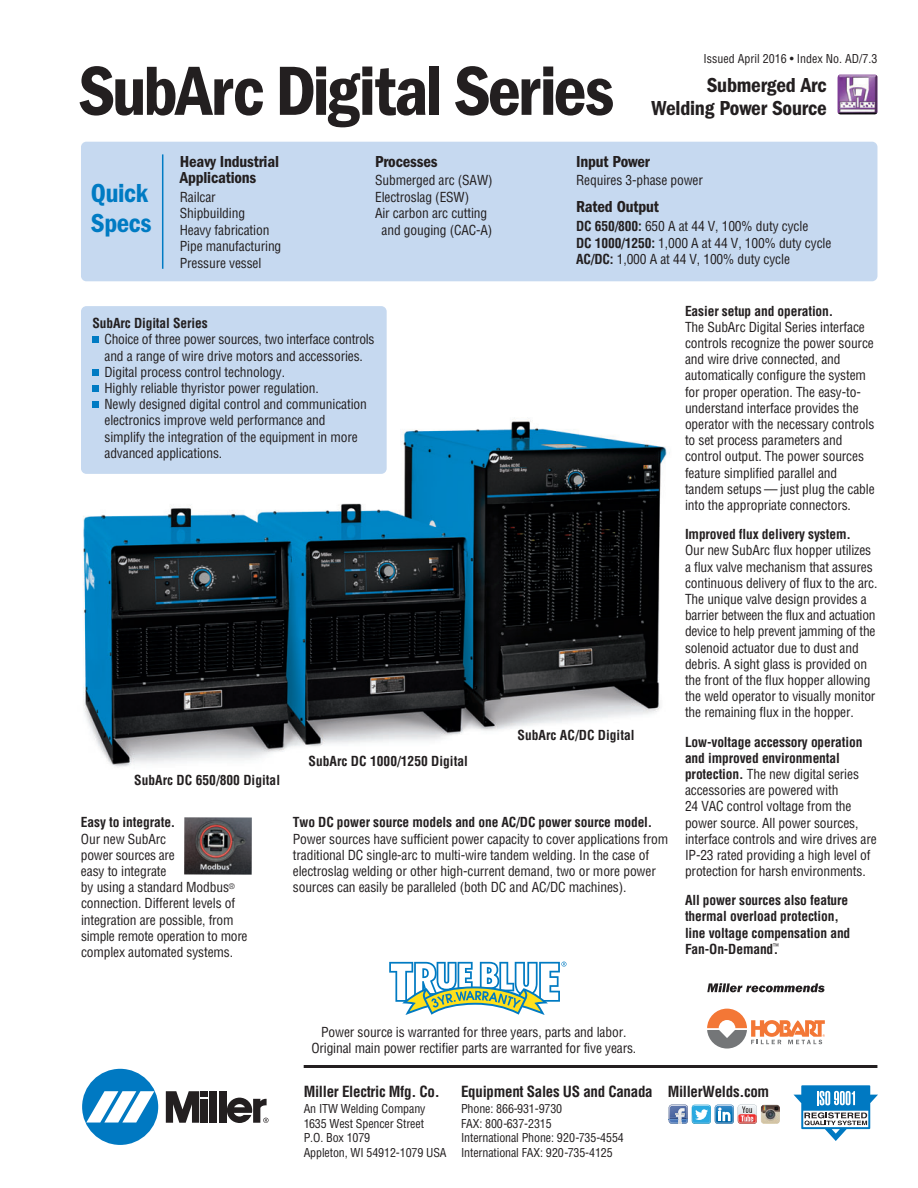
<style>
.page{position:relative;width:918px;height:1188px;background:#fff}
.page>*{position:absolute;margin:0;border:0;box-sizing:border-box;transform-origin:0 0}
.t1{font:72px "ITC Franklin Gothic Std Dm Cd";letter-spacing:-.035em;color:#231f20}
.t2{font:27px/30px "ITC Franklin Gothic Std Dm Cd";letter-spacing:-.015em;color:#007bc3}
.t3{font:21px/22.5px "ITC Franklin Gothic Std Dm Cd";letter-spacing:-.01em;color:#231f20;text-align:right}
.t4{font:16.5px/16.5px "ITC Franklin Gothic Std Dm Cd";letter-spacing:-.01em;color:#231f20}
.t5{font:700 condensed 15px "Helvetica";letter-spacing:-.02em;color:#231f20}
.t6{font:condensed 13.5px/16.2px "Helvetica";letter-spacing:-.01em;color:#231f20}
.t7{font:700 condensed 13.5px/16.2px "Helvetica";letter-spacing:-.01em;color:#231f20}
.t8{font:condensed 12px/14.4px "Helvetica";letter-spacing:-.01em;color:#231f20}
.s1{font-weight:700}
</style>
<div class="page">
<img style="left:82px;top:420px;width:588px;height:347px">
<hr style="left:304px;top:1065px;width:573px;height:3px;background:#231f20">
<svg style="left:389px;top:962px;width:177px;height:53px"></svg>
<div style="left:81px;top:142px;width:796px;height:139px;background:#c6d9f0;border-radius:5px"></div>
<img style="left:837px;top:74px;width:41px;height:41px">
<hr style="left:162px;top:154px;width:1px;height:115px;background:#007bc3">
<div style="left:82px;top:1069px;width:76px;height:76px;background:#0079c2;border-radius:50%"></div>
<svg style="left:86px;top:1091px;width:68px;height:32px"></svg>
<div style="left:210px;top:1091px;width:7px;height:32px;background:#231f20"></div>
<div style="left:219px;top:1091px;width:7px;height:32px;background:#231f20"></div>
<div style="left:201px;top:1091px;width:7px;height:6px;background:#231f20"></div>
<div style="left:201px;top:1099px;width:7px;height:24px;background:#231f20"></div>
<svg style="left:166px;top:1091px;width:33px;height:32px"></svg>
<svg style="left:227px;top:1098px;width:42px;height:25px"></svg>
<div style="left:81px;top:306px;width:306px;height:168px;background:#c6d9f0;border-radius:5px"></div>
<div style="left:93px;top:336px;width:6px;height:7px;background:#007bc3"></div>
<svg style="left:93px;top:369px;width:6px;height:6px"></svg>
<div style="left:93px;top:385px;width:6px;height:7px;background:#007bc3"></div>
<div style="left:93px;top:401px;width:6px;height:7px;background:#007bc3"></div>
<img style="left:184px;top:817px;width:68px;height:58px">
<svg style="left:707px;top:1009px;width:118px;height:40px"></svg>
<svg style="left:707px;top:983px;width:118px;height:9px"></svg>
<svg style="left:794px;top:1085px;width:84px;height:56px"></svg>
<svg style="left:669px;top:1105px;width:88px;height:19px"></svg>
<img style="left:761px;top:1105px;width:19px;height:19px;border-radius:3px">
<p class="t8" style="left:704px;top:52px;width:175px">Issued April 2016 • Index No. AD/7.3</p>
<h1 class="t1" style="left:78px;top:63px;width:537px">SubArc Digital Series</h1>
<h3 class="t3" style="left:651px;top:75px;width:177px">Submerged Arc<br>Welding Power Source</h3>
<h2 class="t2" style="left:91px;top:180px;width:62px">Quick<br>Specs</h2>
<p class="t4" style="left:180px;top:154px;width:101px">Heavy Industrial<br>Applications</p>
<p class="t6" style="left:180px;top:190px;width:103px">Railcar<br>Shipbuilding<br>Heavy fabrication<br>Pipe manufacturing<br>Pressure vessel</p>
<p class="t4" style="left:375px;top:154px;width:64px">Processes</p>
<p class="t6" style="left:375px;top:173px;width:119px">Submerged arc (SAW)</p>
<p class="t6" style="left:375px;top:190px;width:96px">Electroslag (ESW)</p>
<p class="t6" style="left:375px;top:206px;width:114px">Air carbon arc cutting</p>
<p class="t6" style="left:382px;top:223px;width:112px">and gouging (CAC-A)</p>
<p class="t4" style="left:576px;top:154px;width:75px">Input Power</p>
<p class="t6" style="left:576px;top:173px;width:128px">Requires 3-phase power</p>
<p class="t4" style="left:576px;top:200px;width:84px">Rated Output</p>
<p class="t6" style="left:576px;top:219px;width:257px"><span class="s1">DC 650/800:</span> 650 A at 44 V, 100% duty cycle<br><span class="s1">DC 1000/1250:</span> 1,000 A at 44 V, 100% duty cycle<br><span class="s1">AC/DC:</span> 1,000 A at 44 V, 100% duty cycle</p>
<p class="t7" style="left:93px;top:316px;width:117px">SubArc Digital Series</p>
<p class="t6" style="left:104px;top:332px;width:272px">Choice of three power sources, two interface controls and a range of wire drive motors and accessories.<br>Digital process control technology.<br>Highly reliable thyristor power regulation.<br>Newly designed digital control and communication electronics improve weld performance and<br>simplify the integration of the equipment in more advanced applications.</p>
<p class="t7" style="left:134px;top:773px;width:147px">SubArc DC 650/800 Digital</p>
<p class="t7" style="left:309px;top:754px;width:161px">SubArc DC 1000/1250 Digital</p>
<p class="t7" style="left:518px;top:728px;width:119px">SubArc AC/DC Digital</p>
<p class="t7" style="left:81px;top:816px;width:96px">Easy to integrate.</p>
<p class="t6" style="left:81px;top:832px;width:168px">Our new SubArc<br>power sources are<br>easy to integrate<br>by using a standard Modbus<sup>® </sup>connection. Different levels of integration are possible, from simple remote operation to more complex automated systems.</p>
<p class="t7" style="left:293px;top:816px;width:361px">Two DC power source models and one AC/DC power source model.</p>
<p class="t6" style="left:293px;top:832px;width:377px">Power sources have sufficient power capacity to cover applications from traditional DC single-arc to multi-wire tandem welding. In the case of electroslag welding or other high-current demand, two or more power sources can easily be paralleled (both DC and AC/DC machines).</p>
<p class="t7" style="left:685px;top:304px;width:150px">Easier setup and operation.</p>
<p class="t6" style="left:685px;top:320px;width:191px">The SubArc Digital Series interface controls recognize the power source and wire drive connected, and automatically configure the system for proper operation. The easy-to&shy;understand interface provides the operator with the necessary controls to set process parameters and control output. The power sources feature simplified parallel and tandem setups — just plug the cable into the appropriate connectors.</p>
<p class="t7" style="left:685px;top:527px;width:167px">Improved flux delivery system.</p>
<p class="t6" style="left:685px;top:543px;width:194px">Our new SubArc flux hopper utilizes a flux valve mechanism that assures continuous delivery of flux to the arc.<br>The unique valve design provides a barrier between the flux and actuation device to help prevent jamming of the solenoid actuator due to dust and debris. A sight glass is provided on the front of the flux hopper allowing the weld operator to visually monitor the remaining flux in the hopper.</p>
<p class="t6" style="left:685px;top:735px;width:193px"><span class="s1">Low-voltage accessory operation and improved environmental protection.</span> The new digital series accessories are powered with<br>24 VAC control voltage from the power source. All power sources, interface controls and wire drives are IP-23 rated providing a high level of protection for harsh environments.</p>
<p class="t7" style="left:685px;top:893px;width:167px">All power sources also feature thermal overload protection, line voltage compensation and<br>Fan-On-Demand<sup>™</sup>.</p>
<p class="t6" style="left:311px;top:1025px;width:326px;text-align:center">Power source is warranted for three years, parts and labor.<br>Original main power rectifier parts are warranted for five years.</p>
<p class="t5" style="left:304px;top:1085px;width:138px">Miller Electric Mfg. Co.</p>
<p class="t8" style="left:304px;top:1103px;width:144px">An ITW Welding Company<br>1635 West Spencer Street<br>P.O. Box 1079<br>Appleton, WI 54912-1079 USA</p>
<p class="t5" style="left:461px;top:1085px;width:310px">Equipment Sales US and Canada MillerWelds.com</p>
<p class="t8" style="left:461px;top:1103px;width:164px">Phone: 866-931-9730<br>FAX: 800-637-2315<br>International Phone: 920-735-4554<br>International FAX: 920-735-4125</p>
</div>
